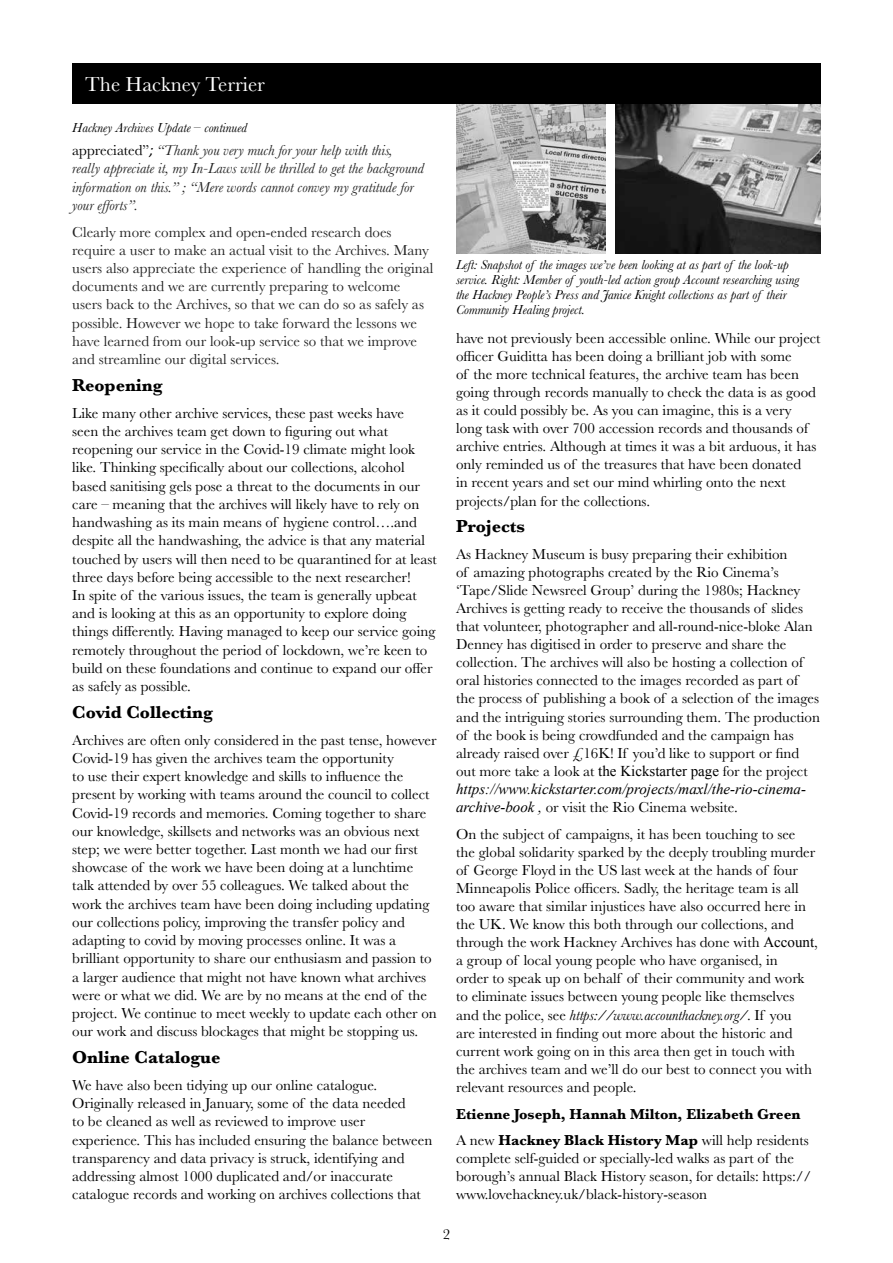
<style>
.page{position:relative;width:893px;height:1263px;background:#fff}
.page>*{position:absolute;margin:0;border:0;box-sizing:border-box;transform-origin:0 0}
.t1{font:21px "Baskerville";color:#fff}
.t2{font:700 18px "Baskerville";color:#000}
.t3{font:15px/18.3px "Baskerville";color:#000}
.t4{font:15px/18.1px "Baskerville";color:#222}
.t5{font:italic 15px/18.1px "Baskerville";color:#222}
.t6{font:700 15px/26.5px "Baskerville";color:#000}
.t7{font:italic 15px "Times New Roman";color:#000}
.t8{font:italic 13.5px/15px "Baskerville";color:#000}
.s1{font-style:normal;color:#000}
.s2{font-family:"Calibri";color:#000}
.s3{font-family:"Times New Roman"}
.s4{font-family:"Times New Roman";font-style:italic}
.s5{font-style:italic}
.s6{font-weight:400}
</style>
<div class="page">
<div style="left:72px;top:64px;width:749px;height:40px;background:#000"></div>
<img style="left:456px;top:104px;width:149px;height:149px">
<img style="left:615px;top:104px;width:206px;height:149px">
<h1 class="t1" style="left:85px;top:71px;width:181px">The Hackney Terrier</h1>
<p class="t8" style="left:72px;top:121px;width:176px">Hackney Archives Update – continued</p>
<p class="t5" style="left:72px;top:141px;width:353px"><span class="s1">appreciated”</span><span class="s2">;</span> “Thank you very much for your help with this, really appreciate it, my In-Laws will be thrilled to get the background information on this.” ; “Mere words cannot convey my gratitude for your efforts”.</p>
<p class="t4" style="left:72px;top:223px;width:363px">Clearly more complex and open-ended research does require a user to make an actual visit to the Archives. Many users also appreciate the experience of handling the original documents and we are currently preparing to welcome users back to the Archives, so that we can do so as safely as possible. However we hope to take forward the lessons we have learned from our look-up service so that we improve and streamline our digital services.</p>
<p class="t2" style="left:72px;top:373px;width:92px">Reopening</p>
<p class="t3" style="left:72px;top:404px;width:366px">Like many other archive services, these past weeks have<br>seen the archives team get down to figuring out what reopening our service in the Covid-19 climate might look like. Thinking specifically about our collections, alcohol based sanitising gels pose a threat to the documents in our care – meaning that the archives will likely have to rely on handwashing as its main means of hygiene control….and despite all the handwashing, the advice is that any material touched by users will then need to be quarantined for at least three days before being accessible to the next researcher!<br>In spite of the various issues, the team is generally upbeat and is looking at this as an opportunity to explore doing things differently. Having managed to keep our service going remotely throughout the period of lockdown, we’re keen to build on these foundations and continue to expand our offer as safely as possible.</p>
<p class="t2" style="left:72px;top:699px;width:142px">Covid Collecting</p>
<p class="t3" style="left:72px;top:731px;width:366px">Archives are often only considered in the past tense, however Covid-19 has given the archives team the opportunity<br>to use their expert knowledge and skills to influence the present by working with teams around the council to collect Covid-19 records and memories. Coming together to share our knowledge, skillsets and networks was an obvious next step; we were better together. Last month we had our first showcase of the work we have been doing at a lunchtime talk attended by over 55 colleagues. We talked about the work the archives team have been doing including updating our collections policy, improving the transfer policy and adapting to covid by moving processes online. It was a brilliant opportunity to share our enthusiasm and passion to a larger audience that might not have known what archives were or what we did. We are by no means at the end of the project. We continue to meet weekly to update each other on our work and discuss blockages that might be stopping us.</p>
<p class="t2" style="left:72px;top:1045px;width:150px">Online Catalogue</p>
<p class="t3" style="left:72px;top:1076px;width:362px">We have also been tidying up our online catalogue.<br>Originally released in January, some of the data needed<br>to be cleaned as well as reviewed to improve user experience. This has included ensuring the balance between transparency and data privacy is struck, identifying and addressing almost 1000 duplicated and/or inaccurate catalogue records and working on archives collections that</p>
<p class="t8" style="left:456px;top:257px;width:345px">Left: Snapshot of the images we’ve been looking at as part of the look-up service. Right: Member of youth-led action group Account researching using the Hackney People’s Press and Janice Knight collections as part of their Community Healing project.</p>
<p class="t3" style="left:456px;top:329px;width:366px">have not previously been accessible online. While our project officer Guiditta has been doing a brilliant job with some<br>of the more technical features, the archive team has been going through records manually to check the data is as good as it could possibly be. As you can imagine, this is a very long task with over 700 accession records and thousands of archive entries. Although at times it was a bit arduous, it has only reminded us of the treasures that have been donated<br>in recent years and set our mind whirling onto the next projects/plan for the collections.</p>
<p class="t2" style="left:456px;top:514px;width:71px">Projects</p>
<p class="t3" style="left:456px;top:545px;width:365px">As Hackney Museum is busy preparing their exhibition<br>of amazing photographs created by the Rio Cinema’s ‘Tape/Slide Newsreel Group’ during the 1980s; Hackney Archives is getting ready to receive the thousands of slides that volunteer, photographer and all-round-nice-bloke Alan Denney has digitised in order to preserve and share the collection. The archives will also be hosting a collection of oral histories connected to the images recorded as part of the process of publishing a book of a selection of the images and the intriguing stories surrounding them. The production of the book is being crowdfunded and the campaign has already raised over £16K! If you’d like to support or find out more take a look at <span class="s3">the Kickstarter page</span> for the project</p>
<p class="t7" style="left:456px;top:778px;width:351px">https://www.kickstarter.com/projects/maxl/the-rio-cinema-</p>
<p class="t3" style="left:456px;top:794px;width:341px;line-height:26.5px"><span class="s4">archive-book</span> <span class="s5">,</span> or visit the Rio Cinema website.<br>On the subject of campaigns, it has been touching to see</p>
<p class="t3" style="left:456px;top:843px;width:363px">the global solidarity sparked by the deeply troubling murder of George Floyd in the US last week at the hands of four Minneapolis Police officers. Sadly, the heritage team is all too aware that similar injustices have also occurred here in the UK. We know this both through our collections, and through the work Hackney Archives has done with <span class="s3">Account</span>, a group of local young people who have organised, in<br>order to speak up on behalf of their community and work to eliminate issues between young people like themselves and the police, see <span class="s5">https://www.accounthackney.org/</span>. If you<br>are interested in finding out more about the historic and current work going on in this area then get in touch with<br>the archives team and we’ll do our best to connect you with relevant resources and people.</p>
<p class="t6" style="left:456px;top:1100px;width:354px">Etienne Joseph, Hannah Milton, Elizabeth Green<br><span class="s6">A new</span> Hackney Black History Map <span class="s6">will help residents</span></p>
<p class="t3" style="left:456px;top:1149px;width:357px">complete self-guided or specially-led walks as part of the borough’s annual Black History season, for details: https:// www.lovehackney.uk/black-history-season</p>
<p class="t3" style="left:443px;top:1225px;width:9px">2</p>
</div>
